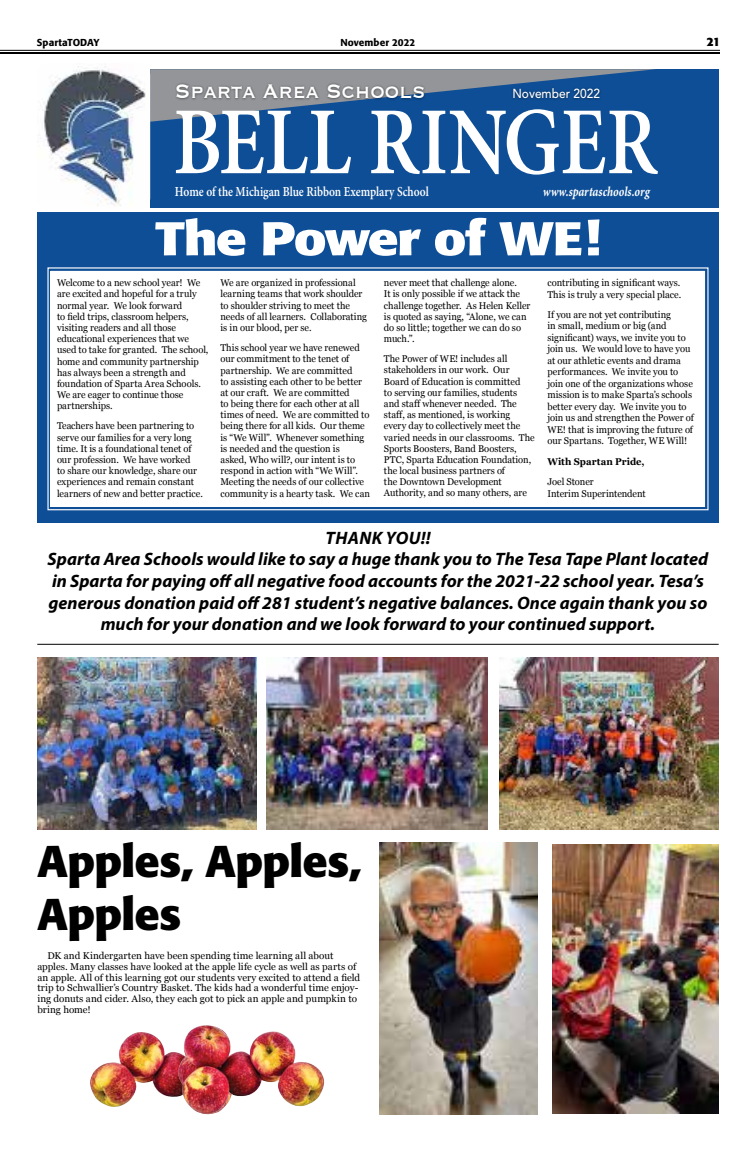
<style>
.page{position:relative;width:756px;height:1152px;background:#fff}
.page>*{position:absolute;margin:0;border:0;box-sizing:border-box;transform-origin:0 0}
.t1{font:600 96.1px "Minion Pro";color:#fff;scale:.83 1}
.t2{font:700 46.8px "Formata";letter-spacing:-.03em;color:#fff;scale:1.16 1}
.t3{font:700 44px/52.8px "Formata";letter-spacing:-.01em;color:#000}
.t4{font:25.6px "Copperplate";color:#fff;scale:.92 1}
.t5{font:italic 700 18px/21.6px "Myriad Pro";color:#000;text-align:center}
.t6{font:600 13.8px "Minion Pro";letter-spacing:-.005em;color:#fff;scale:.83 1}
.t7{font:italic 700 13.8px "Minion Pro";color:#fff;scale:.83 1}
.t8{font:500 13px "Avenir";color:#fff;scale:.92 1}
.t9{font:700 12px "Formata";color:#000}
.t10{font:500 10px "Formata";letter-spacing:.005em;color:#000}
.t11{font:9.8px/11.2px "Georgia";color:#000;scale:.96 1}
.t12{font:9.8px/10.8px "Georgia";color:#000}
.t13{font:700 9.8px "Georgia";letter-spacing:.01em;color:#000;scale:.96 1}
</style>
<div class="page">
<hr style="left:0;top:50px;width:720px;height:1px;background:#000">
<hr style="left:0;top:52px;width:720px;height:2px;background:#000">
<div style="left:37px;top:212px;width:682px;height:311px;background:#0e4e96"></div>
<div style="left:47px;top:267px;width:662px;height:244px;background:#fff"></div>
<div style="left:51px;top:271px;width:654px;height:236px;border:3px solid #fff"></div>
<div style="left:150px;top:69px;width:569px;height:139px;background:#0e4e96"></div>
<svg style="left:150px;top:69px;width:505px;height:53px"></svg>
<div style="left:174px;top:82px;width:252px;height:19px;background:#000;opacity:.5"></div>
<div style="left:511px;top:86px;width:91px;height:15px;background:#000;opacity:.5"></div>
<img style="left:40px;top:66px;width:106px;height:140px">
<hr style="left:37px;top:644px;width:682px;height:1px;background:#000">
<img style="left:37px;top:658px;width:220px;height:171px">
<img style="left:499px;top:658px;width:220px;height:171px">
<img style="left:267px;top:658px;width:221px;height:171px">
<img style="left:552px;top:844px;width:167px;height:269px">
<img style="left:380px;top:843px;width:158px;height:271px">
<img style="left:90px;top:1032px;width:88px;height:75px">
<img style="left:178px;top:1025px;width:147px;height:89px">
<p class="t10" style="left:37px;top:36px;width:64px">SpartaTODAY</p>
<p class="t10" style="left:340px;top:36px;width:77px">November 2022</p>
<p class="t9" style="left:707px;top:34px;width:15px">21</p>
<h3 class="t4" style="left:175px;top:75px;width:274px">Sparta Area Schools</h3>
<h1 class="t1" style="left:173px;top:76px;width:585px">BELL RINGER</h1>
<h3 class="t6" style="left:175px;top:182px;width:307px">Home of the Michigan Blue Ribbon Exemplary School</h3>
<h3 class="t7" style="left:543px;top:182px;width:130px">www.spartaschools.org</h3>
<h3 class="t8" style="left:512px;top:86px;width:97px">November 2022</h3>
<h2 class="t2" style="left:155px;top:209px;width:386px">The Power of WE!</h2>
<p class="t11" style="left:57px;top:277px;width:159px">Welcome to a new school year! We are excited and hopeful for a truly normal year. We look forward<br>to field trips, classroom helpers, visiting readers and all those educational experiences that we used to take for granted. The school, home and community partnership has always been a strength and foundation of Sparta Area Schools.<br>We are eager to continue those partnerships.</p>
<p class="t11" style="left:57px;top:420px;width:154px">Teachers have been partnering to serve our families for a very long time. It is a foundational tenet of our profession. We have worked<br>to share our knowledge, share our experiences and remain constant learners of new and better practice.</p>
<p class="t11" style="left:547px;top:277px;width:141px;line-height:11.5px">contributing in significant ways.<br>This is truly a very special place.</p>
<p class="t11" style="left:547px;top:309px;width:154px;line-height:11.5px">If you are not yet contributing<br>in small, medium or big (and significant) ways, we invite you to join us. We would love to have you at our athletic events and drama performances. We invite you to join one of the organizations whose mission is to make Sparta’s schools better every day. We invite you to join us and strengthen the Power of<br>WE! that is improving the future of our Spartans. Together, WE Will!</p>
<p class="t13" style="left:547px;top:454px;width:103px">With Spartan Pride,</p>
<p class="t11" style="left:547px;top:475px;width:104px;line-height:11.7px">Joel Stoner<br>Interim Superintendent</p>
<p class="t11" style="left:384px;top:277px;width:154px">never meet that challenge alone.<br>It is only possible if we attack the challenge together. As Helen Keller is quoted as saying, “Alone, we can do so little; together we can do so much.”.</p>
<p class="t11" style="left:384px;top:353px;width:159px">The Power of WE! includes all stakeholders in our work. Our<br>Board of Education is committed<br>to serving our families, students and staff whenever needed. The staff, as mentioned, is working every day to collectively meet the varied needs in our classrooms. The<br>Sports Boosters, Band Boosters,<br>PTC, Sparta Education Foundation, the local business partners of<br>the Downtown Development<br>Authority, and so many others, are</p>
<p class="t11" style="left:220px;top:277px;width:154px">We are organized in professional learning teams that work shoulder to shoulder striving to meet the needs of all learners. Collaborating is in our blood, per se.</p>
<p class="t11" style="left:220px;top:342px;width:157px">This school year we have renewed our commitment to the tenet of partnership. We are committed<br>to assisting each other to be better at our craft. We are committed<br>to being there for each other at all times of need. We are committed to being there for all kids. Our theme is “We Will”. Whenever something is needed and the question is<br>asked, Who will?, our intent is to respond in action with “We Will”.<br>Meeting the needs of our collective community is a hearty task. We can</p>
<p class="t5" style="left:48px;top:526px;width:662px">THANK YOU!!<br>Sparta Area Schools would like to say a huge thank you to The Tesa Tape Plant located in Sparta for paying off all negative food accounts for the 2021-22 school year. Tesa’s generous donation paid off 281 student’s negative balances. Once again thank you so much for your donation and we look forward to your continued support.</p>
<h3 class="t3" style="left:37px;top:835px;width:325px">Apples, Apples,<br>Apples</h3>
<p class="t12" style="left:37px;top:950px;width:324px;text-indent:10px">DK and Kindergarten have been spending time learning all about apples. Many classes have looked at the apple life cycle as well as parts of an apple. All of this learning got our students very excited to attend a field trip to Schwallier’s Country Basket. The kids had a wonderful time enjoy&shy;ing donuts and cider. Also, they each got to pick an apple and pumpkin to bring home!</p>
</div>
